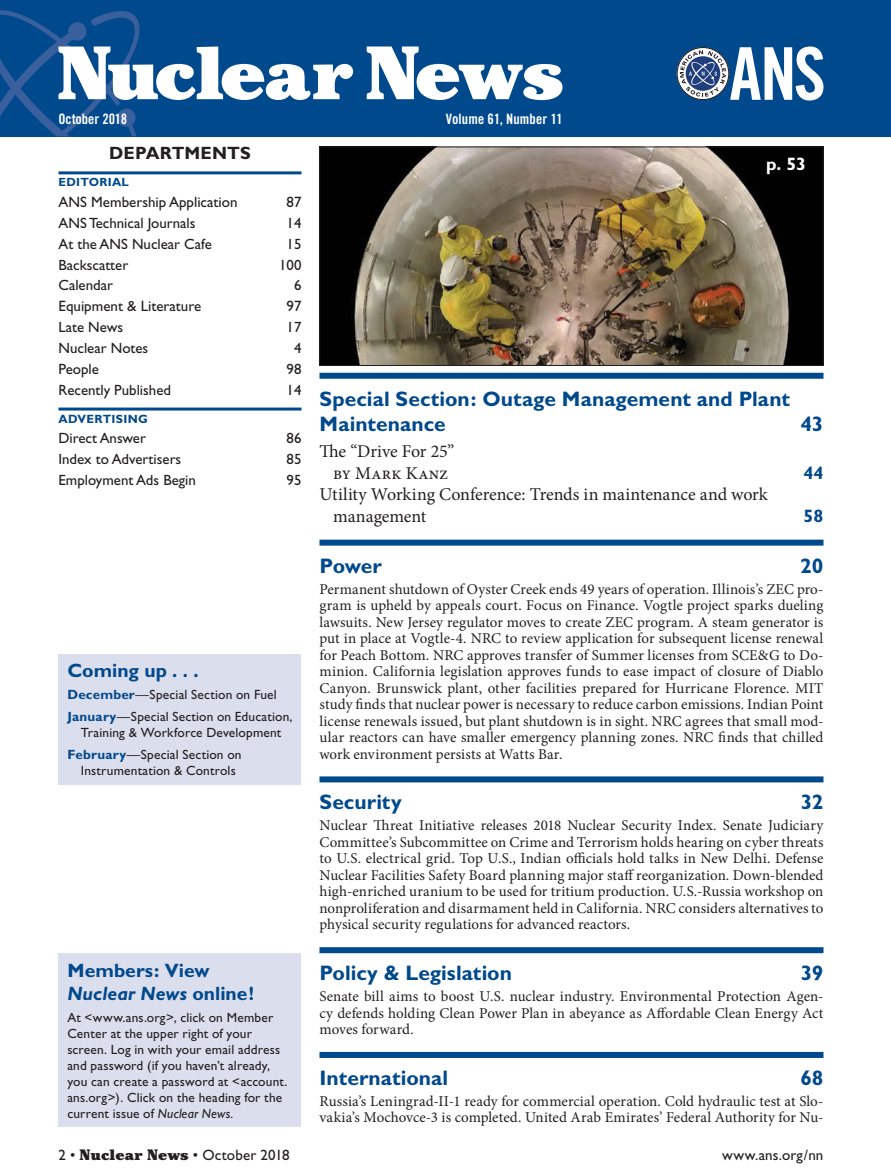
<style>
.page{position:relative;width:891px;height:1175px;background:#fff}
.page>*{position:absolute;margin:0;border:0;box-sizing:border-box;transform-origin:0 0}
.TOC_Head{font:700 21px/25.2px "Gill Sans";color:#00498d}
.t1{font:700 19.35px/23.1px "Gill Sans";letter-spacing:.005em;color:#00498d}
.tocfeature{font:18px/21.6px "Minion Pro";letter-spacing:-.005em;color:#231f20;text-align:center}
.t2{font:700 18px "Gill Sans";color:#fff}
.tocfeature-2{font:700 18px "Gill Sans";color:#00498d}
.TOC_DEPT_hed{font:700 17.85px "Gill Sans";letter-spacing:.01em;color:#231f20}
.TOC_Body{font:15px/16.5px "Minion Pro";color:#231f20;text-align:justify}
.TOCDept{font:15px "Gill Sans";color:#231f20}
.TOCDept-2{font:14.85px "Gill Sans";color:#231f20}
.Issue_Date{font:14.25px "Cg Trade Bd Cd";color:#fff}
.t3{font:13.35px/16px "Gill Sans";letter-spacing:.015em;color:#231f20;text-align:center}
.TOC_DEPT_hed-2{font:700 12px "Gill Sans";letter-spacing:.025em;color:#00498d}
.TOC_DEPT_hed-3{font:700 11.85px "Gill Sans";letter-spacing:.025em;color:#00498d}
.s1{font-weight:700;color:#00498d}
.s2{font-style:italic}
.s3{font-family:"Cheltenham";font-weight:900}
</style>
<div class="page">
<div style="left:0;top:0;width:891px;height:136px;background:#00498d"></div>
<svg style="left:0;top:10px;width:353px;height:126px"></svg>
<svg style="left:367px;top:47px;width:196px;height:53px"></svg>
<svg style="left:677px;top:46px;width:146px;height:54px"></svg>
<div style="left:320px;top:373px;width:504px;height:6px;background:#00498d"></div>
<div style="left:320px;top:539px;width:504px;height:6px;background:#00498d"></div>
<div style="left:320px;top:776px;width:504px;height:6px;background:#00498d"></div>
<div style="left:320px;top:947px;width:504px;height:6px;background:#00498d"></div>
<div style="left:320px;top:1052px;width:504px;height:6px;background:#00498d"></div>
<hr style="left:58px;top:171px;width:244px;height:3px;background:#00498d">
<hr style="left:58px;top:407px;width:244px;height:3px;background:#00498d">
<div style="left:58px;top:654px;width:244px;height:130px;background:#dbdeed"></div>
<div style="left:58px;top:953px;width:244px;height:173px;background:#dbdeed"></div>
<img style="left:322px;top:149px;width:500px;height:215px">
<div style="left:320px;top:147px;width:504px;height:219px;border:1px solid #231f20"></div>
<p class="Issue_Date" style="left:58px;top:110px;width:70px">October 2018</p>
<p class="Issue_Date" style="left:446px;top:110px;width:118px">Volume 61, Number 11</p>
<p class="TOC_DEPT_hed" style="left:109px;top:142px;width:143px">DEPARTMENTS</p>
<p class="TOC_DEPT_hed-3" style="left:58px;top:175px;width:72px">EDITORIAL</p>
<p class="TOCDept" style="left:58px;top:193px;width:181px">ANS Membership Application</p>
<p class="TOCDept" style="left:286px;top:193px;width:16px">87</p>
<p class="TOCDept-2" style="left:58px;top:214px;width:138px">ANS Technical Journals</p>
<p class="TOCDept-2" style="left:287px;top:214px;width:16px">14</p>
<p class="TOCDept-2" style="left:58px;top:235px;width:155px">At the ANS Nuclear Cafe</p>
<p class="TOCDept-2" style="left:287px;top:235px;width:16px">15</p>
<p class="TOCDept-2" style="left:58px;top:256px;width:71px">Backscatter</p>
<p class="TOCDept-2" style="left:279px;top:256px;width:24px">100</p>
<p class="TOCDept-2" style="left:58px;top:277px;width:56px">Calendar</p>
<p class="TOCDept-2" style="left:294px;top:277px;width:9px">6</p>
<p class="TOCDept" style="left:58px;top:298px;width:144px">Equipment &amp; Literature</p>
<p class="TOCDept" style="left:286px;top:298px;width:16px">97</p>
<p class="TOCDept-2" style="left:58px;top:319px;width:66px">Late News</p>
<p class="TOCDept-2" style="left:287px;top:319px;width:16px">17</p>
<p class="TOCDept-2" style="left:58px;top:339px;width:91px">Nuclear Notes</p>
<p class="TOCDept-2" style="left:294px;top:339px;width:9px">4</p>
<p class="TOCDept-2" style="left:58px;top:360px;width:42px">People</p>
<p class="TOCDept-2" style="left:287px;top:360px;width:16px">98</p>
<p class="TOCDept-2" style="left:58px;top:381px;width:114px">Recently Published</p>
<p class="TOCDept-2" style="left:287px;top:381px;width:16px">14</p>
<p class="TOC_DEPT_hed-2" style="left:58px;top:411px;width:91px">ADVERTISING</p>
<p class="TOCDept-2" style="left:58px;top:430px;width:89px">Direct Answer</p>
<p class="TOCDept-2" style="left:287px;top:430px;width:16px">86</p>
<p class="TOCDept-2" style="left:58px;top:450px;width:124px">Index to Advertisers</p>
<p class="TOCDept-2" style="left:287px;top:450px;width:16px">85</p>
<p class="TOCDept-2" style="left:58px;top:471px;width:139px">Employment Ads Begin</p>
<p class="TOCDept-2" style="left:287px;top:471px;width:16px">95</p>
<p class="t1" style="left:67px;top:659px;width:133px">Coming up . . .</p>
<p class="t3" style="left:67px;top:687px;width:211px"><span class="s1">December</span>—Special Section on Fuel</p>
<p class="t3" style="left:67px;top:709px;width:227px"><span class="s1">January</span>—Special Section on Education,<br>Training &amp; Workforce Development</p>
<p class="t3" style="left:67px;top:747px;width:176px"><span class="s1">February</span>—Special Section on<br>Instrumentation &amp; Controls</p>
<p class="t1" style="left:67px;top:958px;width:188px">Members: View<br><span class="s2">Nuclear News</span> online!</p>
<p class="t3" style="left:67px;top:1009px;width:222px;text-align:left">At &lt;www.ans.org&gt;, click on Member Center at the upper right of your screen. Log in with your email address and password (if you haven’t already, you can create a password at &lt;account. ans.org&gt;). Click on the heading for the current issue of <span class="s2">Nuclear News.</span></p>
<p class="t2" style="left:770px;top:152px;width:41px">p. 29</p>
<p class="t2" style="left:766px;top:153px;width:41px">p. 53</p>
<p class="TOC_Head" style="left:320px;top:386px;width:472px">Special Section: Outage Management and Plant<br>Maintenance</p>
<p class="tocfeature" style="left:320px;top:440px;width:136px">The “Drive For 25” by Mark Kanz</p>
<p class="tocfeature" style="left:333px;top:484px;width:436px;text-align:left;text-indent:-14px">Utility Working Conference: Trends in maintenance and work management</p>
<p class="TOC_Head" style="left:800px;top:411px;width:25px">43</p>
<p class="tocfeature-2" style="left:804px;top:462px;width:21px">44</p>
<p class="tocfeature-2" style="left:804px;top:505px;width:21px">58</p>
<p class="TOC_Head" style="left:320px;top:553px;width:64px">Power</p>
<p class="TOC_Head" style="left:800px;top:553px;width:25px">20</p>
<p class="TOC_Body" style="left:320px;top:580px;width:506px">Permanent shutdown of Oyster Creek ends 49 years of operation. Illinois’s ZEC pro&shy;gram is upheld by appeals court. Focus on Finance. Vogtle project sparks dueling lawsuits. New Jersey regulator moves to create ZEC program. A steam generator is put in place at Vogtle-4. NRC to review application for subsequent license renewal for Peach Bottom. NRC approves transfer of Summer licenses from SCE&amp;G to Do&shy;minion. California legislation approves funds to ease impact of closure of Diablo Canyon. Brunswick plant, other facilities prepared for Hurricane Florence. MIT study finds that nuclear power is necessary to reduce carbon emissions. Indian Point license renewals issued, but plant shutdown is in sight. NRC agrees that small mod&shy;ular reactors can have smaller emergency planning zones. NRC finds that chilled work environment persists at Watts Bar.</p>
<p class="TOC_Head" style="left:320px;top:789px;width:84px">Security</p>
<p class="TOC_Head" style="left:801px;top:789px;width:24px">32</p>
<p class="TOC_Body" style="left:320px;top:817px;width:506px">Nuclear Threat Initiative releases 2018 Nuclear Security Index. Senate Judiciary Committee’s Subcommittee on Crime and Terrorism holds hearing on cyber threats to U.S. electrical grid. Top U.S., Indian officials hold talks in New Delhi. Defense Nuclear Facilities Safety Board planning major staff reorganization. Down-blended high-enriched uranium to be used for tritium production. U.S.-Russia workshop on nonproliferation and disarmament held in California. NRC considers alternatives to physical security regulations for advanced reactors.</p>
<p class="TOC_Head" style="left:320px;top:960px;width:194px">Policy &amp; Legislation</p>
<p class="TOC_Head" style="left:801px;top:960px;width:24px">39</p>
<p class="TOC_Body" style="left:320px;top:988px;width:506px">Senate bill aims to boost U.S. nuclear industry. Environmental Protection Agen&shy;cy defends holding Clean Power Plan in abeyance as Affordable Clean Energy Act moves forward.</p>
<p class="TOC_Head" style="left:320px;top:1065px;width:130px">International</p>
<p class="TOC_Head" style="left:800px;top:1065px;width:25px">68</p>
<p class="TOC_Body" style="left:320px;top:1093px;width:505px">Russia’s Leningrad-II-1 ready for commercial operation. Cold hydraulic test at Slo&shy;vakia’s Mochovce-3 is completed. United Arab Emirates’ Federal Authority for Nu-</p>
<p class="TOCDept" style="left:58px;top:1146px;width:233px">2 • <span class="s3">Nuclear News</span> • October 2018</p>
<p class="TOCDept" style="left:722px;top:1146px;width:103px">www.ans.org/nn</p>
</div>
